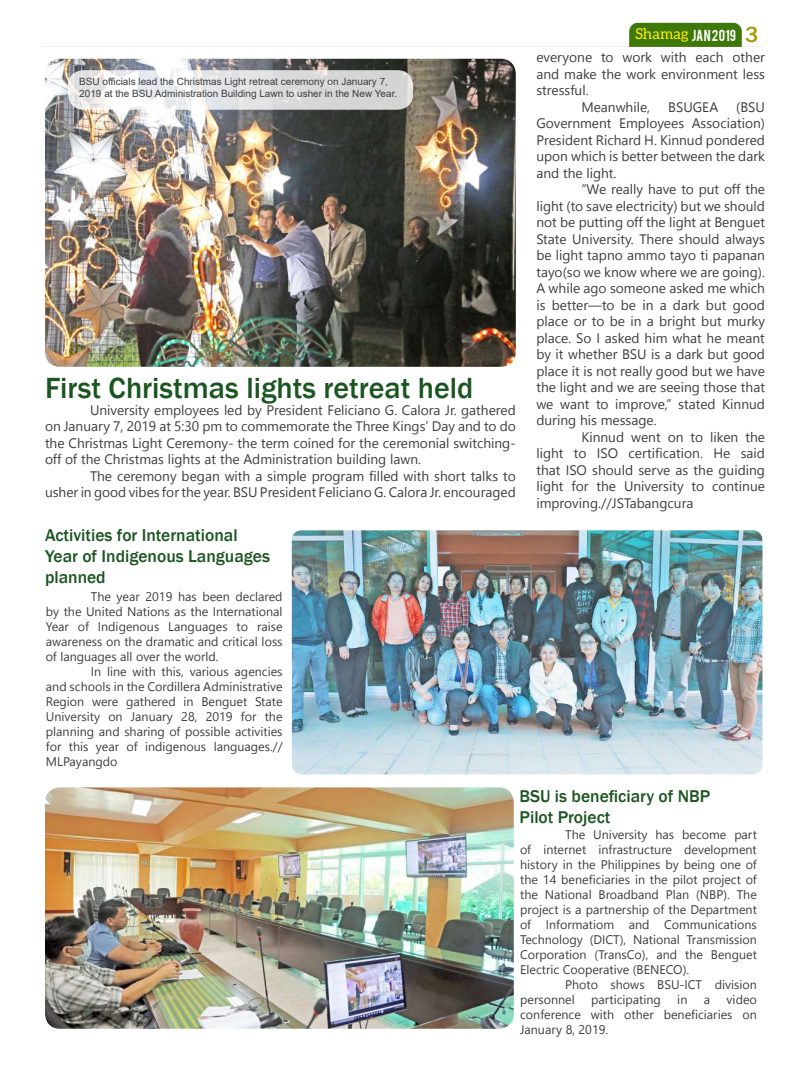
<style>
.page{position:relative;width:810px;height:1080px;background:#fff}
.page>*{position:absolute;margin:0;border:0;box-sizing:border-box;transform-origin:0 0}
.t1{font:500 30px "Franklin Gothic";color:#1b5521}
.t2{font:500 17.5px/21px "Franklin Gothic";color:#1b5521}
.t3{font:13.75px/16.5px "Segoe UI Historic";color:#3e3e3f;text-align:justify}
.t4{font:12.5px/15px "Segoe UI Historic";color:#3e3e3f;text-align:justify}
.t5{font:12.5px "Bebas";letter-spacing:.02em;color:#fff}
.t6{font:10px/12px "Arial";color:#3e3e3f}
.s1{font-family:"Aleo";font-size:15px;color:#fff101}
.s2{font-family:"Franklin Gothic";font-weight:500;font-size:22.5px;color:#a79c01}
</style>
<div class="page">
<img style="left:45px;top:59px;width:471px;height:308px">
<img style="left:45px;top:787px;width:469px;height:242px">
<img style="left:629px;top:22px;width:113px;height:22px">
<img style="left:42px;top:44px;width:722px;height:3px">
<svg style="left:69px;top:71px;width:344px;height:38px"></svg>
<div style="left:68px;top:70px;width:345px;height:40px;border:1px solid #fff;border-radius:15px"></div>
<img style="left:292px;top:530px;width:470px;height:244px">
<p class="t6" style="left:79px;top:76px;width:319px">BSU officials lead the Christmas Light retreat ceremony on January 7,<br>2019 at the BSU Administration Building Lawn to usher in the New Year.</p>
<h1 class="t1" style="left:45px;top:369px;width:430px">First Christmas lights retreat held</h1>
<p class="t3" style="left:45px;top:402px;width:472px;text-indent:45px">University employees led by President Feliciano G. Calora Jr. gathered on January 7, 2019 at 5:30 pm to commemorate the Three Kings’ Day and to do the Christmas Light Ceremony- the term coined for the ceremonial switching&shy;off of the Christmas lights at the Administration building lawn.</p>
<p class="t3" style="left:45px;top:468px;width:472px;text-align:right">The ceremony began with a simple program filled with short talks to<br>usher in good vibes for the year. BSU President Feliciano G. Calora Jr. encouraged</p>
<p class="t2" style="left:45px;top:525px;width:227px">Activities for International<br>Year of Indigenous Languages planned</p>
<p class="t4" style="left:46px;top:589px;width:238px;text-indent:45px">The year 2019 has been declared by the United Nations as the International Year of Indigenous Languages to raise awareness on the dramatic and critical loss of languages all over the world.</p>
<p class="t4" style="left:46px;top:664px;width:238px;text-indent:45px">In line with this, various agencies and schools in the Cordillera Administrative Region were gathered in Benguet State University on January 28, 2019 for the planning and sharing of possible activities for this year of indigenous languages.// MLPayangdo</p>
<p class="t5" style="left:635px;top:26px;width:124px"><span class="s1">Shamag</span> JAN 2019 <span class="s2">3</span></p>
<p class="t3" style="left:536px;top:49px;width:230px">everyone to work with each other</p>
<p class="t3" style="left:536px;top:66px;width:230px">and make the work environment less</p>
<p class="t3" style="left:536px;top:82px;width:54px">stressful.</p>
<p class="t3" style="left:581px;top:99px;width:70px">Meanwhile,</p>
<p class="t3" style="left:668px;top:99px;width:51px">BSUGEA</p>
<p class="t3" style="left:536px;top:99px;width:230px;text-indent:200px">(BSU Government Employees Association)<br>President Richard H. Kinnud pondered upon which is better between the dark and the light.</p>
<p class="t3" style="left:536px;top:181px;width:230px;text-indent:45px">“We really have to put off the light (to save electricity) but we should not be putting off the light at Benguet State University. There should always be light tapno ammo tayo ti papanan tayo(so we know where we are going).<br>A while ago someone asked me which is better—to be in a dark but good place or to be in a bright but murky place. So I asked him what he meant by it whether BSU is a dark but good place it is not really good but we have the light and we are seeing those that we want to improve,” stated Kinnud during his message.</p>
<p class="t3" style="left:536px;top:429px;width:230px;text-indent:45px">Kinnud went on to liken the light to ISO certification. He said that ISO should serve as the guiding light for the University to continue improving.//JSTabangcura</p>
<p class="t2" style="left:520px;top:786px;width:192px">BSU is beneficiary of NBP<br>Pilot Project</p>
<p class="t4" style="left:520px;top:827px;width:238px;text-indent:45px">The University has become part of internet infrastructure development history in the Philippines by being one of the 14 beneficiaries in the pilot project of the National Broadband Plan (NBP). The project is a partnership of the Department of Informatiom and Communications Technology (DICT), National Transmission Corporation (TransCo), and the Benguet Electric Cooperative (BENECO).</p>
<p class="t4" style="left:520px;top:977px;width:238px;text-indent:45px">Photo shows BSU-ICT division personnel</p>
<p class="t4" style="left:520px;top:992px;width:238px;text-indent:206px">video conference with other beneficiaries on January 8, 2019.</p>
<p class="t4" style="left:591px;top:992px;width:71px">participating</p>
<p class="t4" style="left:677px;top:992px;width:12px">in</p>
<p class="t4" style="left:704px;top:992px;width:8px">a</p>
</div>
